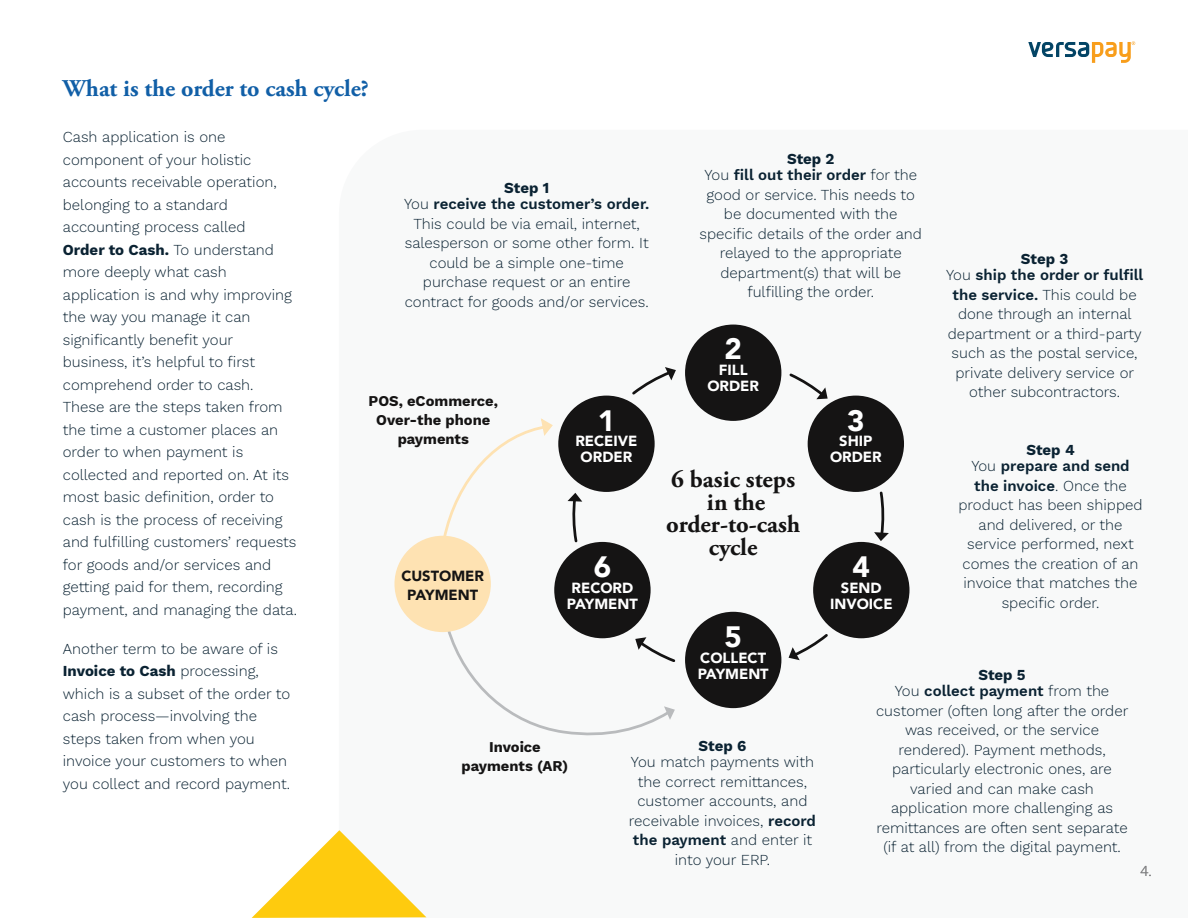
<style>
.page{position:relative;width:1188px;height:918px;background:#fff}
.page>*{position:absolute;margin:0;border:0;box-sizing:border-box;transform-origin:0 0}
.t1{font:900 29.4px "Avenir";color:#fff}
.t2{font:700 24.6px/22.5px "Adobe Garamond Pro";color:#141313;text-align:center}
.t3{font:700 24px "Adobe Garamond Pro";color:#115fa7}
.t4{font:300 15px/19.5px "Work Sans";color:#0a2232;text-align:center}
.t5{font:600 15px/16.5px "Work Sans";color:#0a2232;text-align:center}
.t6{font:700 15px "Work Sans";color:#0a2232}
.t7{font:300 15px "Work Sans";color:#676666}
.t8{font:900 14.7px/15.9px "Avenir";color:#fff;text-align:center}
.t9{font:700 14.7px/19px "Work Sans";color:#151414;text-align:center}
.t10{font:900 14.7px/18.9px "Avenir";color:#151414;text-align:center}
.s1{font-weight:700}
.s2{font-weight:300}
.s3{font-weight:600}
</style>
<div class="page">
<div style="left:558px;top:396px;width:97px;height:96px;background:#151414;border-radius:50%"></div>
<div style="left:685px;top:325px;width:96px;height:96px;background:#151414;border-radius:50%"></div>
<div style="left:808px;top:396px;width:96px;height:96px;background:#151414;border-radius:50%"></div>
<div style="left:813px;top:542px;width:96px;height:96px;background:#151414;border-radius:50%"></div>
<div style="left:685px;top:612px;width:96px;height:96px;background:#151414;border-radius:50%"></div>
<div style="left:554px;top:542px;width:97px;height:96px;background:#151414;border-radius:50%"></div>
<svg style="left:632px;top:367px;width:44px;height:28px"></svg>
<svg style="left:789px;top:373px;width:39px;height:26px"></svg>
<svg style="left:874px;top:491px;width:15px;height:50px"></svg>
<svg style="left:789px;top:634px;width:39px;height:26px"></svg>
<svg style="left:568px;top:493px;width:14px;height:50px"></svg>
<svg style="left:441px;top:418px;width:112px;height:124px"></svg>
<svg style="left:447px;top:625px;width:229px;height:111px"></svg>
<div style="left:394px;top:536px;width:97px;height:96px;background:#fee2b2;border-radius:50%"></div>
<svg style="left:1028px;top:41px;width:107px;height:22px"></svg>
<svg style="left:252px;top:830px;width:174px;height:88px"></svg>
<h3 class="t3" style="left:63px;top:75px;width:308px">What is the order to cash cycle?</h3>
<p class="t4" style="left:63px;top:125px;width:236px;line-height:22.5px;text-align:left">Cash application is one component of your holistic accounts receivable operation, belonging to a standard accounting process called<br><span class="s1">Order to Cash.</span> To understand more deeply what cash application is and why improving the way you manage it can significantly benefit your business, it’s helpful to first comprehend order to cash.<br>These are the steps taken from the time a customer places an order to when payment is collected and reported on. At its most basic definition, order to cash is the process of receiving and fulfilling customers’ requests for goods and/or services and getting paid for them, recording payment, and managing the data.</p>
<p class="t4" style="left:63px;top:637px;width:229px;line-height:22.5px;text-align:left">Another term to be aware of is<br><span class="s1">Invoice to Cash</span> processing, which is a subset of the order to cash process—involving the steps taken from when you invoice your customers to when you collect and record payment.</p>
<p class="t5" style="left:404px;top:179px;width:247px"><span class="s1">Step 1<br></span><span class="s2">You</span> receive the customer’s order.</p>
<p class="t4" style="left:405px;top:213px;width:245px">This could be via email, internet, salesperson or some other form. It could be a simple one-time purchase request or an entire contract for goods and/or services.</p>
<p class="t9" style="left:369px;top:391px;width:131px">POS, eCommerce,<br>Over-the phone payments</p>
<p class="t10" style="left:401px;top:566px;width:84px">CUSTOMER<br>PAYMENT</p>
<h1 class="t1" style="left:598px;top:395px;width:19px">1</h1>
<p class="t8" style="left:575px;top:433px;width:64px">RECEIVE<br>ORDER</p>
<h1 class="t1" style="left:594px;top:541px;width:19px">6</h1>
<p class="t8" style="left:567px;top:579px;width:73px">RECORD<br>PAYMENT</p>
<p class="t5" style="left:704px;top:150px;width:214px"><span class="s1">Step 2<br></span><span class="s2">You</span> fill out their order <span class="s2">for the</span></p>
<p class="t4" style="left:700px;top:184px;width:224px">good or service. This needs to be documented with the specific details of the order and relayed to the appropriate department(s) that will be fulfilling the order.</p>
<h1 class="t1" style="left:725px;top:324px;width:19px">2</h1>
<p class="t8" style="left:707px;top:362px;width:53px">FILL<br>ORDER</p>
<h2 class="t2" style="left:666px;top:469px;width:136px">6 basic steps in the order-to-cash cycle</h2>
<h1 class="t1" style="left:847px;top:395px;width:19px">3</h1>
<p class="t8" style="left:830px;top:433px;width:53px">SHIP<br>ORDER</p>
<h1 class="t1" style="left:853px;top:541px;width:19px">4</h1>
<p class="t8" style="left:830px;top:579px;width:64px">SEND<br>INVOICE</p>
<p class="t5" style="left:946px;top:250px;width:199px"><span class="s1">Step 3<br></span><span class="s2">You</span> ship the order or fulfill</p>
<p class="t4" style="left:948px;top:284px;width:195px"><span class="s3">the service.</span> This could be done through an internal department or a third-party such as the postal service, private delivery service or other subcontractors.</p>
<p class="t5" style="left:971px;top:441px;width:160px"><span class="s1">Step 4<br></span><span class="s2">You</span> prepare and send</p>
<p class="t4" style="left:958px;top:475px;width:186px"><span class="s3">the invoice</span>. Once the product has been shipped and delivered, or the service performed, next comes the creation of an invoice that matches the specific order.</p>
<p class="t9" style="left:462px;top:737px;width:108px">Invoice payments (AR)</p>
<h1 class="t1" style="left:725px;top:611px;width:19px">5</h1>
<p class="t8" style="left:698px;top:649px;width:73px;text-align:left">COLLECT<br>PAYMENT</p>
<p class="t6" style="left:699px;top:734px;width:49px">Step 6</p>
<p class="t4" style="left:629px;top:752px;width:189px">You match payments with the correct remittances, customer accounts, and receivable invoices, <span class="s3">record the payment</span> and enter it into your ERP.</p>
<p class="t5" style="left:895px;top:666px;width:216px"><span class="s1">Step 5<br></span><span class="s2">You</span> collect payment <span class="s2">from the</span></p>
<p class="t4" style="left:876px;top:700px;width:254px">customer (often long after the order was received, or the service rendered). Payment methods, particularly electronic ones, are varied and can make cash application more challenging as remittances are often sent separate (if at all) from the digital payment.</p>
<p class="t7" style="left:1140px;top:859px;width:13px">4.</p>
</div>
